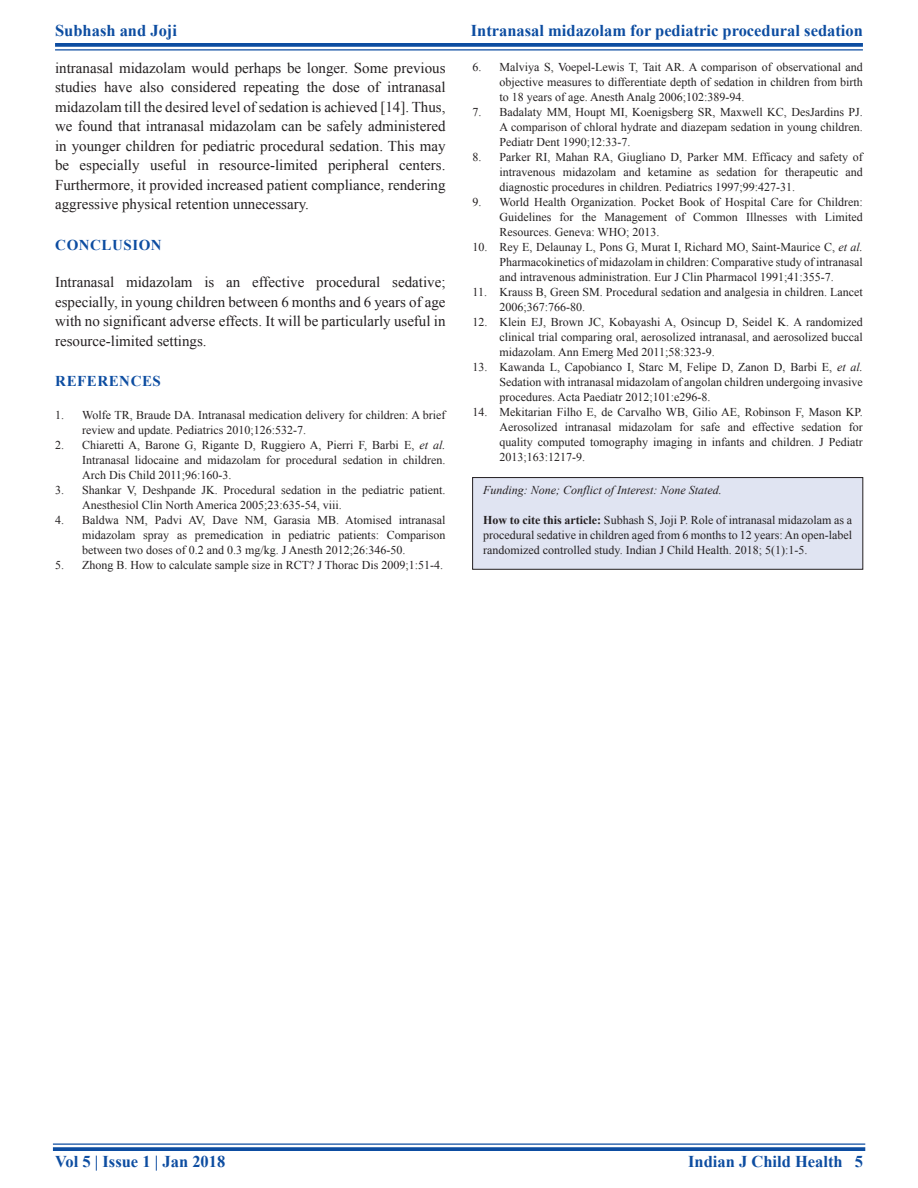
<style>
.page{position:relative;width:918px;height:1188px;background:#fff}
.page>*{position:absolute;margin:0;border:0;box-sizing:border-box;transform-origin:0 0}
.t1{font:700 16.5px "Times New Roman";color:#0d4da1}
.TX{font:15px/19.5px "Times New Roman";color:#231f20;text-align:justify}
.TXFL{font:15px/19.5px "Times New Roman";color:#231f20;text-align:justify}
.t2{font:700 15px "Times New Roman";letter-spacing:.035em;color:#0d4da1}
.REF{font:12px/15px "Times New Roman";color:#231f20;text-align:justify}
.SRC{font:12px/15px "Times New Roman";color:#231f20;text-align:justify}
.SRC-2{font:italic 12px "Times New Roman";color:#231f20}
.s1{font-style:italic}
.s2{font-weight:700}
</style>
<div class="page">
<svg style="left:55px;top:43px;width:808px;height:4px;background:#1b57a6"></svg>
<hr style="left:55px;top:49px;width:808px;height:2px;background:#0d4da1">
<hr style="left:53px;top:1143px;width:812px;height:2px;background:#0d4da1">
<svg style="left:53px;top:1147px;width:812px;height:4px;background:#1b57a6"></svg>
<div style="left:473px;top:478px;width:390px;height:91px;background:#e0e4f2"></div>
<div style="left:473px;top:477px;width:390px;height:92px;border:1px solid #231f20"></div>
<h1 class="t1" style="left:55px;top:18px;width:123px">Subhash and Joji</h1>
<h1 class="t1" style="left:471px;top:18px;width:394px">Intranasal midazolam for pediatric procedural sedation</h1>
<p class="TX" style="left:55px;top:58px;width:392px">intranasal midazolam would perhaps be longer. Some previous studies have also considered repeating the dose of intranasal midazolam till the desired level of sedation is achieved [14]. Thus, we found that intranasal midazolam can be safely administered in younger children for pediatric procedural sedation. This may be especially useful in resource-limited peripheral centers.<br>Furthermore, it provided increased patient compliance, rendering aggressive physical retention unnecessary.</p>
<h1 class="t2" style="left:55px;top:234px;width:108px">CONCLUSION</h1>
<p class="TXFL" style="left:55px;top:272px;width:392px">Intranasal midazolam is an effective procedural sedative; especially, in young children between 6 months and 6 years of age with no significant adverse effects. It will be particularly useful in resource-limited settings.</p>
<h1 class="t2" style="left:55px;top:371px;width:107px">REFERENCES</h1>
<p class="REF" style="left:82px;top:408px;width:365px;text-indent:-27px">1. Wolfe TR, Braude DA. Intranasal medication delivery for children: A brief review and update. Pediatrics 2010;126:532-7.</p>
<p class="REF" style="left:82px;top:438px;width:365px;text-indent:-27px">2. Chiaretti A, Barone G, Rigante D, Ruggiero A, Pierri F, Barbi E, <span class="s1">et al.<br></span>Intranasal lidocaine and midazolam for procedural sedation in children.<br>Arch Dis Child 2011;96:160-3.</p>
<p class="REF" style="left:82px;top:483px;width:365px;text-indent:-27px">3. Shankar V, Deshpande JK. Procedural sedation in the pediatric patient.<br>Anesthesiol Clin North America 2005;23:635-54, viii.</p>
<p class="REF" style="left:82px;top:513px;width:365px;text-indent:-27px">4. Baldwa NM, Padvi AV, Dave NM, Garasia MB. Atomised intranasal midazolam spray as premedication in pediatric patients: Comparison between two doses of 0.2 and 0.3 mg/kg. J Anesth 2012;26:346-50.</p>
<p class="REF" style="left:55px;top:558px;width:390px">5. Zhong B. How to calculate sample size in RCT? J Thorac Dis 2009;1:51-4.</p>
<p class="REF" style="left:500px;top:59px;width:365px;text-indent:-27px">6. Malviya S, Voepel-Lewis T, Tait AR. A comparison of observational and objective measures to differentiate depth of sedation in children from birth to 18 years of age. Anesth Analg 2006;102:389-94.</p>
<p class="REF" style="left:500px;top:104px;width:365px;text-indent:-27px">7. Badalaty MM, Houpt MI, Koenigsberg SR, Maxwell KC, DesJardins PJ.<br>A comparison of chloral hydrate and diazepam sedation in young children.<br>Pediatr Dent 1990;12:33-7.</p>
<p class="REF" style="left:500px;top:149px;width:365px;text-indent:-27px">8. Parker RI, Mahan RA, Giugliano D, Parker MM. Efficacy and safety of intravenous midazolam and ketamine as sedation for therapeutic and diagnostic procedures in children. Pediatrics 1997;99:427-31.</p>
<p class="REF" style="left:500px;top:194px;width:365px;text-indent:-27px">9. World Health Organization. Pocket Book of Hospital Care for Children:<br>Guidelines for the Management of Common Illnesses with Limited Resources. Geneva: WHO; 2013.</p>
<p class="REF" style="left:500px;top:239px;width:365px;text-indent:-27px">10. Rey E, Delaunay L, Pons G, Murat I, Richard MO, Saint-Maurice C, <span class="s1">et al.<br></span>Pharmacokinetics of midazolam in children: Comparative study of intranasal and intravenous administration. Eur J Clin Pharmacol 1991;41:355-7.</p>
<p class="REF" style="left:500px;top:284px;width:365px;text-indent:-27px">11. Krauss B, Green SM. Procedural sedation and analgesia in children. Lancet<br>2006;367:766-80.</p>
<p class="REF" style="left:500px;top:314px;width:365px;text-indent:-27px">12. Klein EJ, Brown JC, Kobayashi A, Osincup D, Seidel K. A randomized clinical trial comparing oral, aerosolized intranasal, and aerosolized buccal midazolam. Ann Emerg Med 2011;58:323-9.</p>
<p class="REF" style="left:500px;top:359px;width:365px;text-indent:-27px">13. Kawanda L, Capobianco I, Starc M, Felipe D, Zanon D, Barbi E, <span class="s1">et al.<br></span>Sedation with intranasal midazolam of angolan children undergoing invasive procedures. Acta Paediatr 2012;101:e296-8.</p>
<p class="REF" style="left:500px;top:404px;width:365px;text-indent:-27px">14. Mekitarian Filho E, de Carvalho WB, Gilio AE, Robinson F, Mason KP.<br>Aerosolized intranasal midazolam for safe and effective sedation for quality computed tomography imaging in infants and children. J Pediatr 2013;163:1217-9.</p>
<p class="SRC-2" style="left:483px;top:482px;width:240px">Funding: None; Conflict of Interest: None Stated.</p>
<p class="SRC" style="left:483px;top:512px;width:371px"><span class="s2">How to cite this article:</span> Subhash S, Joji P. Role of intranasal midazolam as a procedural sedative in children aged from 6 months to 12 years: An open-label randomized controlled study. Indian J Child Health. 2018; 5(1):1-5.</p>
<h1 class="t1" style="left:55px;top:1150px;width:172px">Vol 5 | Issue 1 | Jan 2018</h1>
<h1 class="t1" style="left:688px;top:1150px;width:176px">Indian J Child Health 5</h1>
</div>
